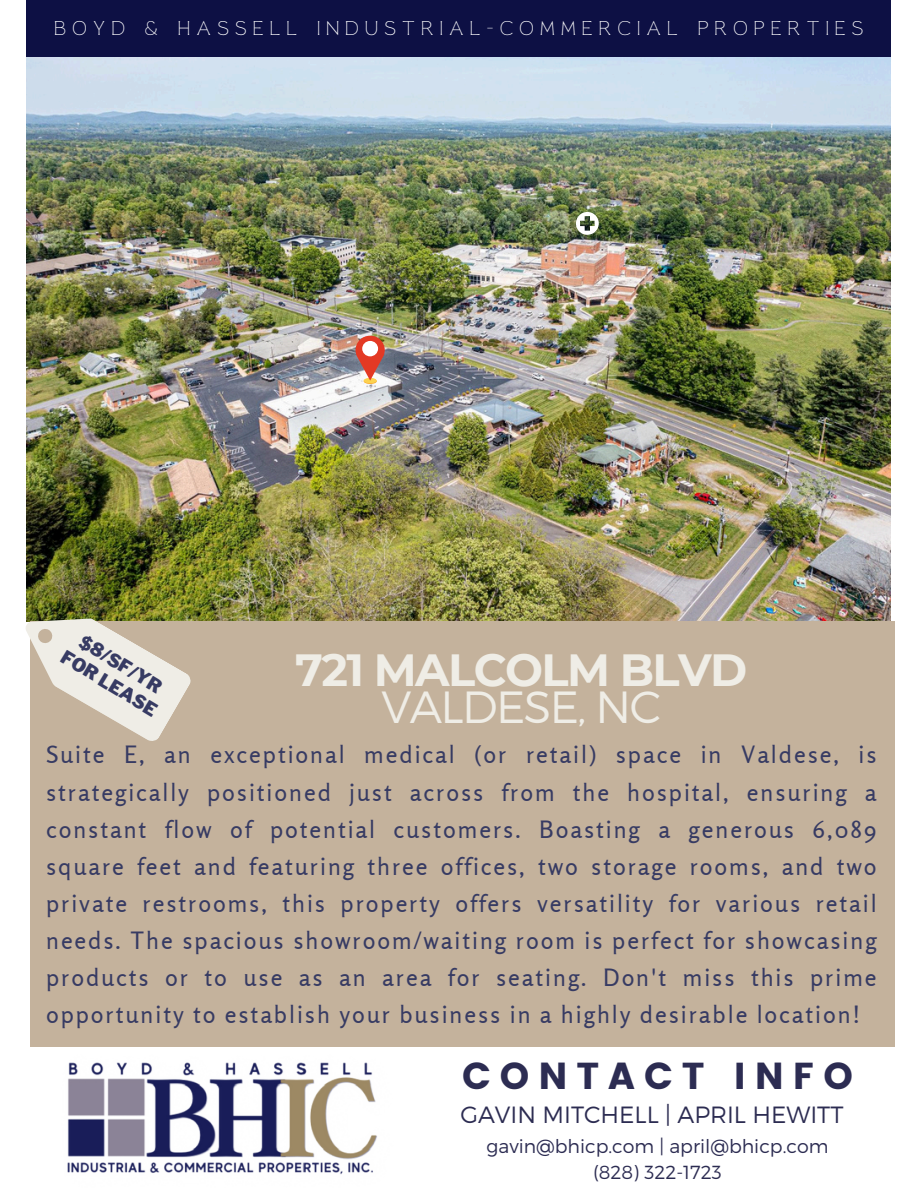
<style>
.page{position:relative;width:918px;height:1188px;background:#fff}
.page>*{position:absolute;margin:0;border:0;box-sizing:border-box;transform-origin:0 0}
.t1{font:700 45px/37.2px "Montserrat";letter-spacing:-.035em;color:#efede6;text-align:center}
.t2{font:37.5px "Poppins";letter-spacing:.24em;color:#2c2c52}
.t3{font:23.85px/37.2px "Rosario";letter-spacing:.08em;color:#373b63;text-align:justify}
.t4{font:300 23.55px "Montserrat";color:#2c2c52}
.t5{font:300 18.9px "Montserrat";color:#2c2c52}
.t6{font:900 18.45px/22.5px "Libre Franklin";color:#373b63;text-align:center}
.t7{font:17.25px "Reborn";letter-spacing:.295em;color:#fff}
.s1{font-weight:300}
</style>
<div class="page">
<img style="left:26px;top:56px;width:864px;height:565px">
<div style="left:26px;top:0;width:865px;height:56px;background:#0d1044"></div>
<img style="left:67px;top:1062px;width:310px;height:113px">
<div style="left:30px;top:621px;width:865px;height:426px;background:#c4b29c"></div>
<svg style="left:26px;top:591px;width:168px;height:150px"></svg>
<svg style="left:364px;top:379px;width:13px;height:5px"></svg>
<div style="left:364px;top:378px;width:13px;height:5px;background:#fcd24f;border-radius:50%"></div>
<svg style="left:356px;top:336px;width:29px;height:45px"></svg>
<div style="left:362px;top:341px;width:16px;height:15px;background:#fff;border-radius:50%"></div>
<svg style="left:576px;top:212px;width:22px;height:22px"></svg>
<p class="t7" style="left:54px;top:20px;width:812px">BOYD &amp; HASSELL INDUSTRIAL-COMMERCIAL PROPERTIES</p>
<h5 class="t6" style="left:80px;top:626px;width:110px;rotate:31deg">$8/SF/YR<br>FOR LEASE</h5>
<p class="t1" style="left:295px;top:651px;width:454px">721 MALCOLM BLVD<br><span class="s1">VALDESE, NC</span></p>
<p class="t3" style="left:46px;top:736px;width:832px">Suite E, an exceptional medical (or retail) space in Valdese, is strategically positioned just across from the hospital, ensuring a constant flow of potential customers. Boasting a generous 6,089 square feet and featuring three offices, two storage rooms, and two private restrooms, this property offers versatility for various retail needs. The spacious showroom/waiting room is perfect for showcasing products or to use as an area for seating. Don't miss this prime opportunity to establish your business in a highly desirable location!</p>
<h1 class="t2" style="left:462px;top:1054px;width:392px">CONTACT INFO</h1>
<h4 class="t4" style="left:460px;top:1099px;width:385px">GAVIN MITCHELL | APRIL HEWITT</h4>
<p class="t5" style="left:486px;top:1134px;width:344px">gavin@bhicp.com | april@bhicp.com</p>
<h2 class="t5" style="left:593px;top:1160px;width:130px">(828) 322-1723</h2>
</div>
